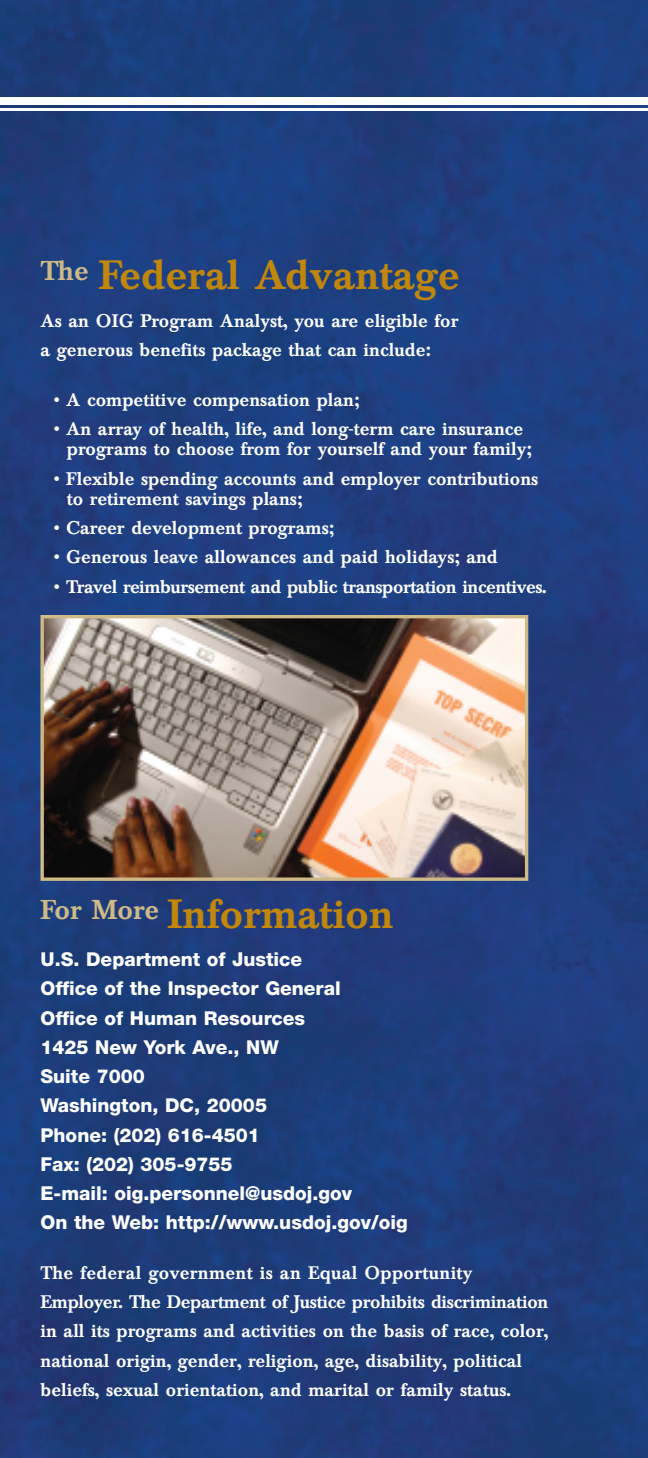
<style>
.page{position:relative;width:648px;height:1458px;background:#fff}
.page>*{position:absolute;margin:0;border:0;box-sizing:border-box;transform-origin:0 0}
.t1{font:500 40.5px "Baskerville BE";color:#c1870c}
.t2{font:800 19.12px/29.2px "Helvetica Neue";color:#fff}
.t3{font:500 18px/29.2px "Baskerville BE";color:#fff}
.t4{font:500 18px "Baskerville BE";letter-spacing:-.025em;color:#fff}
</style>
<div class="page">
<img style="left:0;top:0;width:648px;height:1458px">
<div style="left:0;top:97px;width:648px;height:8px;background:#fff"></div>
<hr style="left:0;top:108px;width:648px;height:3px;background:#fff">
<img style="left:44px;top:619px;width:480px;height:258px">
<div style="left:40px;top:615px;width:488px;height:266px;border:3px solid #cfba87"></div>
<h1 class="t1" style="left:41px;top:260px;width:421px"><sup>The</sup> Federal Advantage</h1>
<p class="t3" style="left:41px;top:309px;width:420px">As an OIG Program Analyst, you are eligible for a generous benefits package that can include:</p>
<p class="t3" style="left:54px;top:387px;width:307px">• A competitive compensation plan;</p>
<p class="t3" style="left:67px;top:421px;width:466px;line-height:20.2px;text-indent:-13px">• An array of health, life, and long-term care insurance programs to choose from for yourself and your family;</p>
<p class="t3" style="left:67px;top:471px;width:473px;line-height:20.2px;text-indent:-13px">• Flexible spending accounts and employer contributions to retirement savings plans;</p>
<p class="t3" style="left:54px;top:516px;width:282px">• Career development programs;</p>
<p class="t3" style="left:54px;top:545px;width:446px">• Generous leave allowances and paid holidays; and</p>
<p class="t4" style="left:54px;top:580px;width:495px">• Travel reimbursement and public transportation incentives.</p>
<h1 class="t1" style="left:41px;top:899px;width:355px"><sup>For</sup> <sup>More</sup> Information</h1>
<p class="t2" style="left:41px;top:946px;width:369px">U.S. Department of Justice<br>Office of the Inspector General<br>Office of Human Resources<br>1425 New York Ave., NW<br>Suite 7000<br>Washington, DC, 20005<br>Phone: (202) 616-4501<br>Fax: (202) 305-9755<br>E-mail: oig.personnel@usdoj.gov<br>On the Web: http://www.usdoj.gov/oig</p>
<p class="t3" style="left:41px;top:1260px;width:509px">The federal government is an Equal Opportunity Employer. The Department of Justice prohibits discrimination in all its programs and activities on the basis of race, color, national origin, gender, religion, age, disability, political beliefs, sexual orientation, and marital or family status.</p>
</div>
